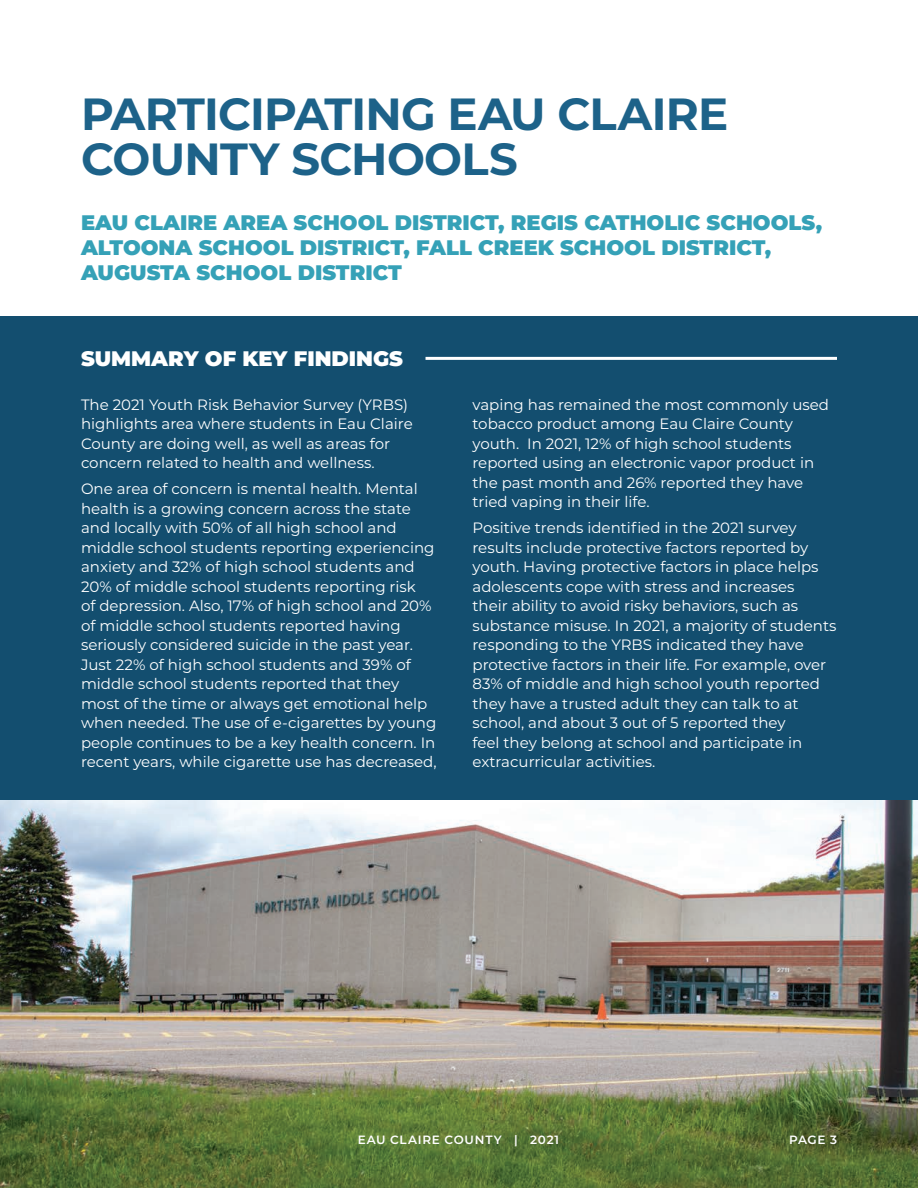
<style>
.page{position:relative;width:918px;height:1188px;background:#fff}
.page>*{position:absolute;margin:0;border:0;box-sizing:border-box;transform-origin:0 0}
.Page_Header{font:700 45px/45px "Montserrat";letter-spacing:-.015em;color:#1d6289}
.TOC_-_Big_Heading{font:900 21px/25.2px "Montserrat";color:#35a1b7}
.TOC_-_Big_Heading-2{font:900 21px "Montserrat";color:#fff}
.Body_copy{font:15px/19.5px "Montserrat";color:#fff}
.t1{font:600 12px "Montserrat";letter-spacing:.065em;color:#fff}
</style>
<div class="page">
<img style="left:0;top:799px;width:918px;height:389px">
<div style="left:0;top:316px;width:918px;height:483px;background:#134e6f"></div>
<hr style="left:426px;top:357px;width:411px;height:3px;background:#fff">
<p class="Page_Header" style="left:81px;top:89px;width:649px">PARTICIPATING EAU CLAIRE<br>COUNTY SCHOOLS</p>
<p class="TOC_-_Big_Heading" style="left:81px;top:209px;width:743px">EAU CLAIRE AREA SCHOOL DISTRICT, REGIS CATHOLIC SCHOOLS,<br>ALTOONA SCHOOL DISTRICT, FALL CREEK SCHOOL DISTRICT,<br>AUGUSTA SCHOOL DISTRICT</p>
<p class="TOC_-_Big_Heading-2" style="left:81px;top:342px;width:324px">SUMMARY OF KEY FINDINGS</p>
<p class="Body_copy" style="left:81px;top:394px;width:333px">The 2021 Youth Risk Behavior Survey (YRBS) highlights area where students in Eau Claire County are doing well, as well as areas for concern related to health and wellness.</p>
<p class="Body_copy" style="left:81px;top:479px;width:357px">One area of concern is mental health. Mental health is a growing concern across the state and locally with 50% of all high school and middle school students reporting experiencing anxiety and 32% of high school students and 20% of middle school students reporting risk<br>of depression. Also, 17% of high school and 20% of middle school students reported having seriously considered suicide in the past year.<br>Just 22% of high school students and 39% of middle school students reported that they most of the time or always get emotional help when needed. The use of e-cigarettes by young people continues to be a key health concern. In recent years, while cigarette use has decreased,</p>
<p class="Body_copy" style="left:472px;top:394px;width:358px">vaping has remained the most commonly used tobacco product among Eau Claire County youth. In 2021, 12% of high school students reported using an electronic vapor product in the past month and 26% reported they have tried vaping in their life.</p>
<p class="Body_copy" style="left:472px;top:518px;width:366px">Positive trends identified in the 2021 survey results include protective factors reported by youth. Having protective factors in place helps adolescents cope with stress and increases<br>their ability to avoid risky behaviors, such as substance misuse. In 2021, a majority of students responding to the YRBS indicated they have protective factors in their life. For example, over 83% of middle and high school youth reported they have a trusted adult they can talk to at school, and about 3 out of 5 reported they<br>feel they belong at school and participate in extracurricular activities.</p>
<p class="t1" style="left:358px;top:1131px;width:203px">EAU CLAIRE COUNTY | 2021</p>
<p class="t1" style="left:789px;top:1131px;width:49px">PAGE 3</p>
</div>
